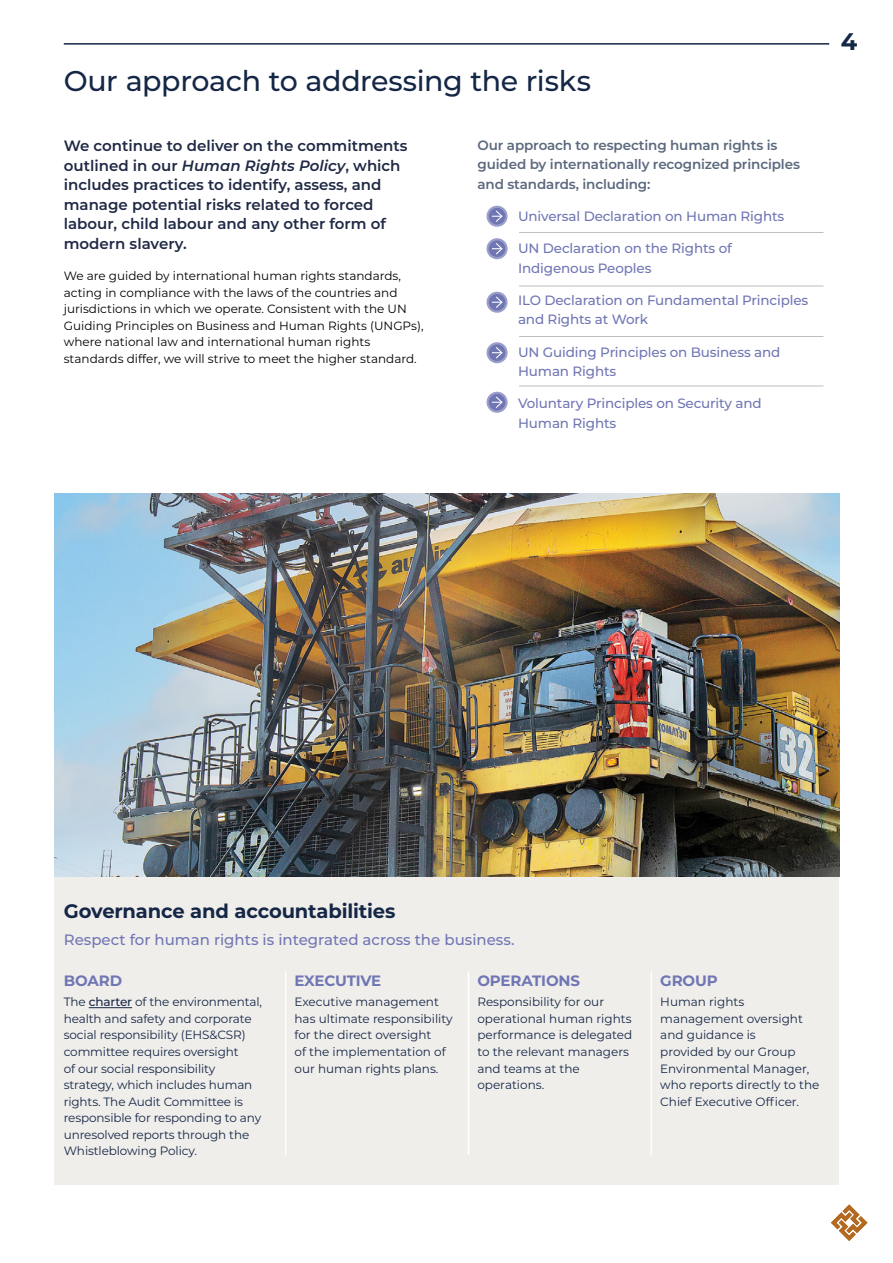
<style>
.page{position:relative;width:893px;height:1263px;background:#fff}
.page>*{position:absolute;margin:0;border:0;box-sizing:border-box;transform-origin:0 0}
.t1{font:500 28.5px "Montserrat";letter-spacing:-.015em;color:#152746}
.t2{font:700 24px "Montserrat";color:#152746}
.t3{font:700 19.5px "Montserrat";letter-spacing:-.01em;color:#152746}
.t4{font:600 15px/19.5px "Montserrat";color:#202945}
.t5{font:500 15px "Montserrat";color:#7076b4}
.t6{font:700 15px "Montserrat";letter-spacing:-.01em;color:#7076b4}
.t7{font:500 13.5px/19.5px "Montserrat";letter-spacing:-.01em;color:#7076b4}
.t8{font:600 13.5px/19.5px "Montserrat";letter-spacing:-.01em;color:#5b687d}
.t9{font:12px/16.5px "Montserrat";letter-spacing:-.01em;color:#152746}
.t10{font:12px/16.5px "Montserrat";color:#000}
.s1{font-style:italic}
.s2{font-weight:500}
</style>
<div class="page">
<div style="left:54px;top:877px;width:785px;height:308px;background:#f0eeeb"></div>
<hr style="left:64px;top:43px;width:765px;height:2px;background:#152746">
<hr style="left:519px;top:232px;width:304px;height:1px;background:#bcbec0">
<hr style="left:519px;top:336px;width:304px;height:1px;background:#bcbec0">
<hr style="left:519px;top:286px;width:304px;height:1px;background:#bcbec0">
<svg style="left:486px;top:206px;width:22px;height:21px"></svg>
<div style="left:489px;top:208px;width:16px;height:17px;background:#7076b4;border-radius:50%"></div>
<svg style="left:492px;top:210px;width:11px;height:13px"></svg>
<svg style="left:486px;top:238px;width:22px;height:21px"></svg>
<div style="left:489px;top:240px;width:16px;height:17px;background:#7076b4;border-radius:50%"></div>
<svg style="left:492px;top:242px;width:11px;height:13px"></svg>
<svg style="left:486px;top:292px;width:22px;height:21px"></svg>
<div style="left:489px;top:294px;width:16px;height:17px;background:#7076b4;border-radius:50%"></div>
<svg style="left:492px;top:296px;width:11px;height:13px"></svg>
<svg style="left:486px;top:342px;width:22px;height:21px"></svg>
<div style="left:489px;top:344px;width:16px;height:17px;background:#7076b4;border-radius:50%"></div>
<svg style="left:492px;top:346px;width:11px;height:13px"></svg>
<hr style="left:519px;top:386px;width:304px;height:1px;background:#bcbec0">
<svg style="left:486px;top:392px;width:22px;height:21px"></svg>
<div style="left:489px;top:394px;width:16px;height:17px;background:#7076b4;border-radius:50%"></div>
<svg style="left:492px;top:396px;width:11px;height:13px"></svg>
<hr style="left:89px;top:1007px;width:43px;height:1px;background:#152746">
<hr style="left:285px;top:971px;width:1px;height:184px;background:#fff">
<hr style="left:468px;top:971px;width:1px;height:184px;background:#fff">
<hr style="left:651px;top:971px;width:1px;height:184px;background:#fff">
<svg style="left:831px;top:1204px;width:36px;height:37px"></svg>
<img style="left:54px;top:493px;width:785px;height:384px">
<h1 class="t1" style="left:64px;top:61px;width:529px">Our approach to addressing the risks</h1>
<p class="t4" style="left:64px;top:135px;width:345px">We continue to deliver on the commitments outlined in our <span class="s1">Human Rights Policy</span>, which includes practices to identify, assess, and manage potential risks related to forced labour, child labour and any other form of modern slavery.</p>
<p class="t10" style="left:64px;top:267px;width:361px">We are guided by international human rights standards, acting in compliance with the laws of the countries and jurisdictions in which we operate. Consistent with the UN Guiding Principles on Business and Human Rights (UNGPs), where national law and international human rights standards differ, we will strive to meet the higher standard.</p>
<p class="t8" style="left:477px;top:135px;width:324px">Our approach to respecting human rights is guided by internationally recognized principles and standards, including:</p>
<p class="t7" style="left:518px;top:206px;width:268px">Universal Declaration on Human Rights</p>
<p class="t7" style="left:518px;top:238px;width:215px">UN Declaration on the Rights of<br>Indigenous Peoples</p>
<p class="t7" style="left:518px;top:290px;width:292px">ILO Declaration on Fundamental Principles and Rights at Work</p>
<p class="t7" style="left:518px;top:342px;width:264px">UN Guiding Principles on Business and<br>Human Rights</p>
<p class="t7" style="left:518px;top:393px;width:245px">Voluntary Principles on Security and<br>Human Rights</p>
<h2 class="t2" style="left:841px;top:24px;width:18px">4</h2>
<h3 class="t3" style="left:64px;top:897px;width:333px">Governance and accountabilities</h3>
<p class="t5" style="left:64px;top:929px;width:452px">Respect for human rights is integrated across the business.</p>
<p class="t6" style="left:64px;top:969px;width:60px">BOARD</p>
<p class="t9" style="left:64px;top:993px;width:200px">The <span class="s2">charter</span> of the environmental, health and safety and corporate social responsibility (EHS&amp;CSR) committee requires oversight<br>of our social responsibility strategy, which includes human rights. The Audit Committee is responsible for responding to any unresolved reports through the<br>Whistleblowing Policy.</p>
<p class="t6" style="left:294px;top:969px;width:88px">EXECUTIVE</p>
<p class="t9" style="left:294px;top:993px;width:160px">Executive management has ultimate responsibility for the direct oversight<br>of the implementation of our human rights plans.</p>
<p class="t6" style="left:477px;top:969px;width:104px">OPERATIONS</p>
<p class="t9" style="left:477px;top:993px;width:156px">Responsibility for our operational human rights performance is delegated to the relevant managers and teams at the operations.</p>
<p class="t6" style="left:660px;top:969px;width:59px">GROUP</p>
<p class="t9" style="left:660px;top:993px;width:161px">Human rights management oversight and guidance is<br>provided by our Group<br>Environmental Manager, who reports directly to the<br>Chief Executive Officer.</p>
</div>
